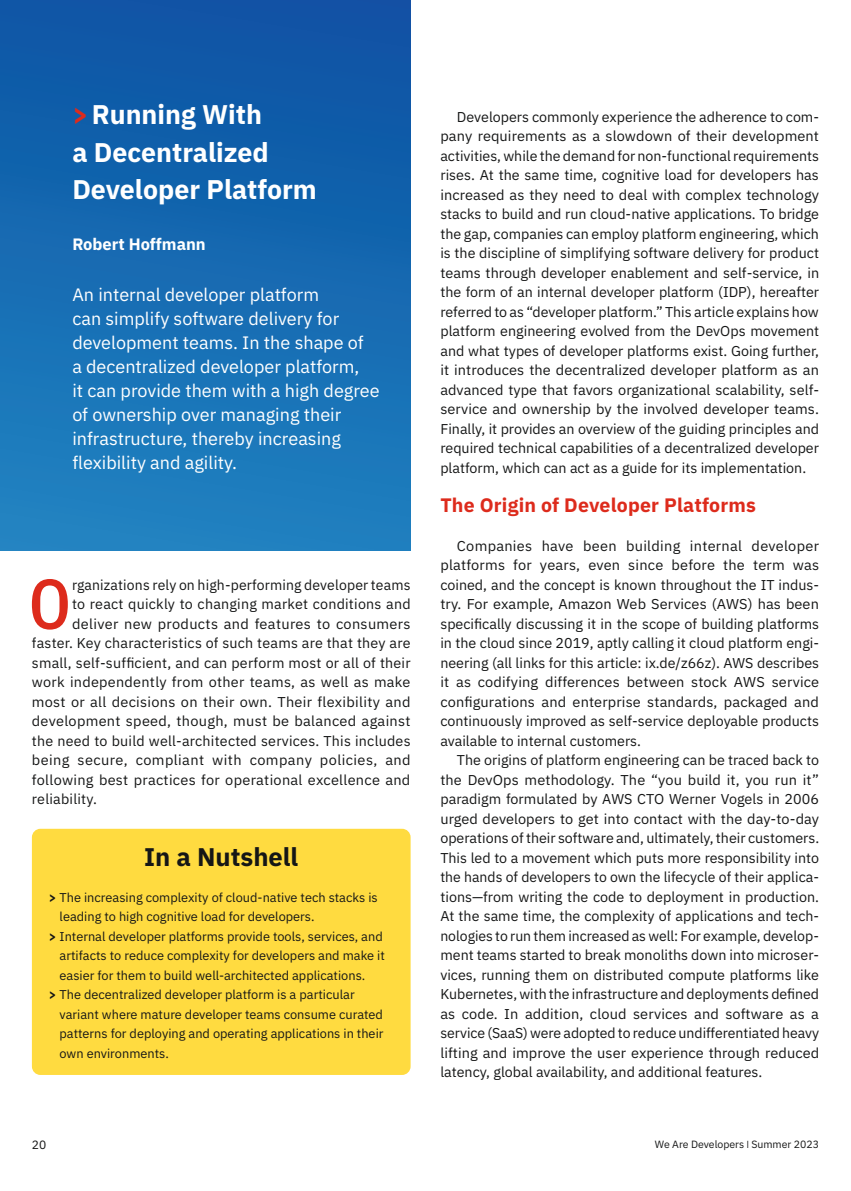
<style>
.page{position:relative;width:851px;height:1191px;background:#fff}
.page>*{position:absolute;margin:0;border:0;box-sizing:border-box;transform-origin:0 0}
.t1{font:500 70.05px "IBM Plex Mono";color:#dd2b1c}
.t2{font:700 27px/37.5px "IBM Plex Sans";color:#fff}
.t3{font:700 25.5px "IBM Plex Sans";color:#151616}
.t4{font:700 19.5px "IBM Plex Sans";letter-spacing:.01em;color:#dd2b1c}
.t5{font:18px/24px "IBM Plex Sans";color:#fff}
.t6{font:700 16.5px "IBM Plex Sans";color:#fff}
.t7{font:14.25px/19.5px "IBM Plex Sans";letter-spacing:.015em;color:#151616;text-align:justify}
.t8{font:12.75px "IBM Plex Sans";color:#151616}
.t9{font:12px "IBM Plex Sans";color:#151616}
.t10{font:10.5px "IBM Plex Sans";color:#151616}
.s1{color:#dd2b1c}
.s2{font-weight:700}
</style>
<div class="page">
<div style="left:32px;top:828px;width:378px;height:247px;background:#ffdb40;border-radius:9px"></div>
<div style="left:0;top:0;width:410px;height:551px;background:linear-gradient(to bottom,#0c52a3,#2083c1)"></div>
<h2 class="t2" style="left:72px;top:94px;width:246px"><span class="s1">&gt;</span> Running With<br>a Decentralized<br>Developer Platform</h2>
<p class="t6" style="left:72px;top:231px;width:135px">Robert Hoffmann</p>
<p class="t5" style="left:72px;top:281px;width:309px">An internal developer platform<br>can simplify software delivery for devel opment teams. In the shape of<br>a decentralized developer platform,<br>it can provide them with a high degree of ownership over managing their infrastructure, thereby increasing flexibility and agility.</p>
<h1 class="t1" style="left:29px;top:549px;width:44px">O</h1>
<p class="t7" style="left:72px;top:574px;width:340px">rganizations rely on high-performing developer teams</p>
<p class="t7" style="left:72px;top:593px;width:340px">to react quickly to changing market conditions and</p>
<p class="t7" style="left:72px;top:613px;width:340px">deliver new products and features to consumers</p>
<p class="t7" style="left:32px;top:632px;width:380px">faster. Key characteristics of such teams are that they are</p>
<p class="t7" style="left:32px;top:652px;width:380px">small, self-sufficient, and can perform most or all of their</p>
<p class="t7" style="left:32px;top:671px;width:380px">work independently from other teams, as well as make</p>
<p class="t7" style="left:32px;top:691px;width:380px">most or all decisions on their own. Their flexibility and</p>
<p class="t7" style="left:32px;top:710px;width:380px">development speed, though, must be balanced against</p>
<p class="t7" style="left:32px;top:730px;width:380px">the need to build well-architected services. This includes</p>
<p class="t7" style="left:32px;top:749px;width:380px">being secure, compliant with company policies, and</p>
<p class="t7" style="left:32px;top:769px;width:380px">following best practices for operational excellence and</p>
<p class="t7" style="left:32px;top:788px;width:67px">reliability.</p>
<h3 class="t3" style="left:144px;top:836px;width:155px">In a Nutshell</h3>
<p class="t8" style="left:49px;top:887px;width:330px"><span class="s2">&gt;</span> The increasing complexity of cloud-native tech stacks is</p>
<p class="t8" style="left:60px;top:907px;width:256px">leading to high cognitive load for developers.</p>
<p class="t8" style="left:49px;top:926px;width:335px"><span class="s2">&gt;</span> Internal developer platforms provide tools, services, and</p>
<p class="t8" style="left:60px;top:946px;width:327px">artifacts to reduce complexity for developers and make it</p>
<p class="t8" style="left:60px;top:965px;width:307px">easier for them to build well-architected applications.</p>
<p class="t8" style="left:49px;top:985px;width:307px"><span class="s2">&gt;</span> The decentralized developer platform is a particular</p>
<p class="t8" style="left:60px;top:1004px;width:325px">variant where mature developer teams consume curated</p>
<p class="t8" style="left:60px;top:1024px;width:325px">patterns for deploying and operating applications in their</p>
<p class="t8" style="left:60px;top:1043px;width:111px">own environments.</p>
<p class="t7" style="left:440px;top:106px;width:380px;text-indent:17px">Developers commonly experience the adherence to com&shy;pany requirements as a slowdown of their development activities, while the demand for non-functional requirements rises. At the same time, cognitive load for developers has increased as they need to deal with complex technology stacks to build and run cloud-native applications. To bridge the gap, companies can employ platform engineering, which is the discipline of simplifying software delivery for product teams through developer enablement and self-service, in the form of an internal developer platform (IDP), hereafter referred to as “developer platform.” This article explains how platform engineering evolved from the DevOps movement and what types of developer platforms exist. Going further, it introduces the decentralized developer platform as an advanced type that favors organizational scalability, self&shy;service and ownership by the involved developer teams.<br>Finally, it provides an overview of the guiding principles and required technical capabilities of a decentralized developer platform, which can act as a guide for its implementation.</p>
<h3 class="t4" style="left:440px;top:489px;width:317px">The Origin of Developer Platforms</h3>
<p class="t7" style="left:440px;top:535px;width:380px;text-indent:17px">Companies have been building internal developer platforms for years, even since before the term was coined, and the concept is known throughout the IT indus&shy;try. For example, Amazon Web Services (AWS) has been specifically discussing it in the scope of building platforms in the cloud since 2019, aptly calling it cloud platform engi&shy;neering (all links for this article: ix.de/z66z). AWS describes it as codifying differences between stock AWS service configurations and enterprise standards, packaged and continuously improved as self-service deployable products available to internal customers.</p>
<p class="t7" style="left:440px;top:749px;width:380px;text-indent:17px">The origins of platform engineering can be traced back to the DevOps methodology. The “you build it, you run it” paradigm formulated by AWS CTO Werner Vogels in 2006 urged developers to get into contact with the day-to-day operations of their software and, ultimately, their customers.<br>This led to a movement which puts more responsibility into the hands of developers to own the lifecycle of their applica&shy;tions—from writing the code to deployment in production.<br>At the same time, the complexity of applications and tech&shy;nologies to run them increased as well: For example, develop&shy;ment teams started to break monoliths down into microser&shy;vices, running them on distributed compute platforms like Kubernetes, with the infrastructure and deployments defined as code. In addition, cloud services and software as a service (SaaS) were adopted to reduce undifferentiated heavy lifting and improve the user experience through reduced latency, global availability, and additional features.</p>
<p class="t9" style="left:32px;top:1135px;width:16px">20</p>
<p class="t10" style="left:654px;top:1136px;width:166px">We Are Developers Summer 2023</p>
</div>
